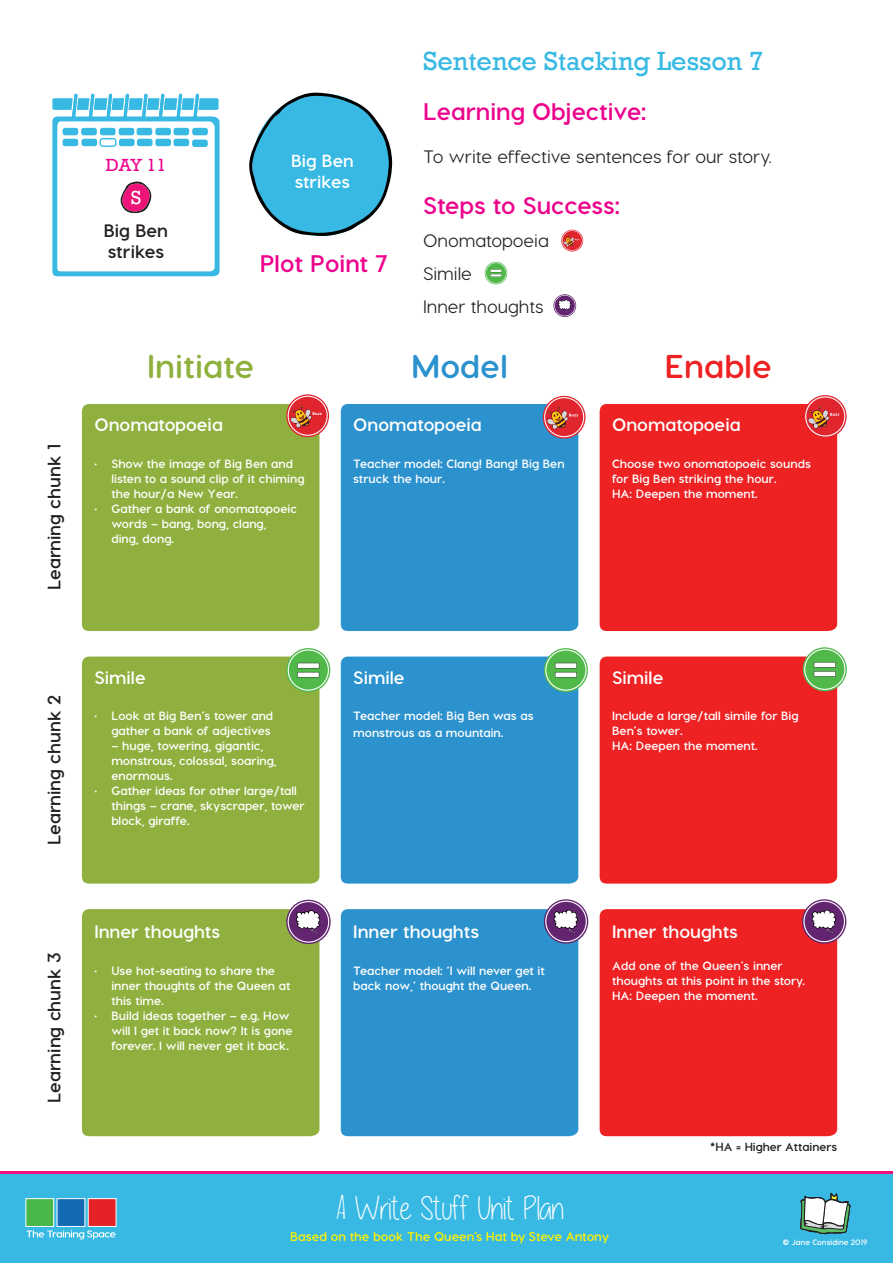
<style>
.page{position:relative;width:893px;height:1263px;background:#fff}
.page>*{position:absolute;margin:0;border:0;box-sizing:border-box;transform-origin:0 0}
.t1{font:700 33px "Visby Round CF";color:#8fb03e}
.t2{font:700 33px "Visby Round CF";color:#ee2123}
.t3{font:700 33px "Visby Round CF";color:#2c92ce}
.t4{font:32.7px "Alittlesunshine";color:#fff}
.t5{font:27px "Rockwell";color:#37b9e4}
.t6{font:700 24px "Visby CF";color:#ed028c}
.t7{font:700 18px "Visby CF";color:#fff}
.t8{font:500 18px "Visby CF";color:#231f20}
.t9{font:700 18px "Visby CF";color:#231f20}
.t10{font:18px "Rockwell";color:#ed028c}
.t11{font:700 17.55px/21px "Visby CF";color:#fff}
.t12{font:700 12.75px "Visby Round CF";color:#fff101}
.pp{font:700 12px/15px "Visby CF";color:#fff}
.t13{font:700 11.7px "Visby CF";color:#231f20}
.t14{font:700 7.8px "Visby Round CF";color:#fff}
.s1{font-family:"Amatic SC"}
</style>
<div class="page">
<div style="left:0;top:1171px;width:893px;height:89px;background:linear-gradient(to right,#ed1379,#ed1379)"></div>
<div style="left:0;top:1175px;width:893px;height:88px;background:#37b9e4"></div>
<svg style="left:26px;top:1230px;width:90px;height:9px"></svg>
<div style="left:26px;top:1198px;width:28px;height:29px;background:#49b748;border:1px solid #fff"></div>
<div style="left:57px;top:1198px;width:28px;height:29px;background:#156ab5;border:1px solid #fff"></div>
<div style="left:88px;top:1198px;width:28px;height:29px;background:#e42228;border:1px solid #fff"></div>
<svg style="left:800px;top:1193px;width:51px;height:41px"></svg>
<svg style="left:52px;top:94px;width:168px;height:182px"></svg>
<svg style="left:249px;top:92px;width:143px;height:144px"></svg>
<div style="left:82px;top:404px;width:237px;height:227px;background:#8fb03e"></div>
<div style="left:82px;top:656px;width:237px;height:228px;background:#8fb03e"></div>
<div style="left:82px;top:909px;width:237px;height:227px;background:#8fb03e"></div>
<div style="left:341px;top:404px;width:237px;height:227px;background:#2c92ce"></div>
<div style="left:341px;top:656px;width:237px;height:228px;background:#2c92ce"></div>
<svg style="left:286px;top:394px;width:43px;height:43px"></svg>
<svg style="left:288px;top:396px;width:40px;height:40px;background:#da635b"></svg>
<svg style="left:543px;top:396px;width:43px;height:43px"></svg>
<svg style="left:544px;top:397px;width:40px;height:40px;background:#d46161"></svg>
<svg style="left:286px;top:900px;width:45px;height:44px"></svg>
<svg style="left:288px;top:901px;width:41px;height:42px"></svg>
<div style="left:341px;top:909px;width:237px;height:227px;background:#2c92ce"></div>
<div style="left:600px;top:404px;width:237px;height:227px;background:#ee2123"></div>
<svg style="left:286px;top:648px;width:44px;height:44px"></svg>
<svg style="left:288px;top:649px;width:41px;height:42px"></svg>
<svg style="left:544px;top:648px;width:44px;height:44px"></svg>
<svg style="left:545px;top:649px;width:42px;height:42px"></svg>
<div style="left:600px;top:656px;width:237px;height:228px;background:#ee2123"></div>
<div style="left:600px;top:909px;width:237px;height:227px;background:#ee2123"></div>
<svg style="left:553px;top:294px;width:23px;height:23px"></svg>
<svg style="left:554px;top:295px;width:21px;height:21px"></svg>
<svg style="left:561px;top:230px;width:22px;height:22px"></svg>
<svg style="left:562px;top:230px;width:20px;height:21px"></svg>
<svg style="left:485px;top:262px;width:22px;height:22px"></svg>
<svg style="left:804px;top:395px;width:43px;height:43px"></svg>
<svg style="left:805px;top:396px;width:40px;height:40px;background:#dd5e5a"></svg>
<svg style="left:803px;top:647px;width:44px;height:44px"></svg>
<svg style="left:804px;top:649px;width:41px;height:41px"></svg>
<svg style="left:544px;top:899px;width:44px;height:45px"></svg>
<svg style="left:545px;top:900px;width:42px;height:42px"></svg>
<svg style="left:802px;top:899px;width:44px;height:45px"></svg>
<svg style="left:803px;top:900px;width:42px;height:42px"></svg>
<p class="t9" style="left:43px;top:590px;width:148px;rotate:-90deg">Learning chunk 1</p>
<p class="t10" style="left:106px;top:155px;width:62px">DAY 11</p>
<p class="t9" style="left:104px;top:219px;width:66px">Big Ben</p>
<p class="t9" style="left:108px;top:241px;width:58px">strikes</p>
<p class="t11" style="left:291px;top:150px;width:64px">Big Ben strikes</p>
<p class="t6" style="left:260px;top:249px;width:130px">Plot Point 7</p>
<p class="t5" style="left:423px;top:45px;width:342px">Sentence Stacking Lesson 7</p>
<p class="t6" style="left:423px;top:97px;width:225px">Learning Objective:</p>
<p class="t8" style="left:423px;top:146px;width:350px">To write effective sentences for our story.</p>
<p class="t6" style="left:423px;top:190px;width:199px">Steps to Success:</p>
<p class="t8" style="left:423px;top:229px;width:128px">Onomatopoeia</p>
<p class="t8" style="left:423px;top:262px;width:50px">Simile</p>
<p class="t8" style="left:423px;top:295px;width:122px">Inner thoughts</p>
<p class="t1" style="left:147px;top:346px;width:109px">Initiate</p>
<p class="t3" style="left:411px;top:346px;width:98px">Model</p>
<p class="t2" style="left:665px;top:346px;width:109px">Enable</p>
<p class="t7" style="left:94px;top:413px;width:130px">Onomatopoeia</p>
<p class="pp" style="left:111px;top:456px;width:195px;text-indent:-17px">• Show the image of Big Ben and listen to a sound clip of it chiming the hour/a New Year.</p>
<p class="pp" style="left:111px;top:501px;width:187px;text-indent:-17px">• Gather a bank of onomatopoeic words – bang, bong, clang, ding, dong.</p>
<p class="t7" style="left:353px;top:413px;width:130px">Onomatopoeia</p>
<p class="pp" style="left:353px;top:456px;width:213px">Teacher model: Clang! Bang! Big Ben struck the hour.</p>
<p class="t7" style="left:612px;top:413px;width:130px">Onomatopoeia</p>
<p class="pp" style="left:612px;top:456px;width:200px">Choose two onomatopoeic sounds for Big Ben striking the hour.</p>
<p class="pp" style="left:612px;top:486px;width:147px">HA: Deepen the moment.</p>
<p class="t9" style="left:43px;top:845px;width:152px;rotate:-90deg">Learning chunk 2</p>
<p class="t7" style="left:94px;top:666px;width:53px">Simile</p>
<p class="pp" style="left:94px;top:708px;width:180px;text-align:right">• Look at Big Ben’s tower and gather a bank of adjectives</p>
<p class="pp" style="left:111px;top:738px;width:167px">– huge, towering, gigantic, monstrous, colossal, soaring, enormous.</p>
<p class="pp" style="left:111px;top:783px;width:195px;text-indent:-17px">• Gather ideas for other large/tall things – crane, skyscraper, tower block, giraffe.</p>
<p class="t7" style="left:353px;top:666px;width:53px">Simile</p>
<p class="pp" style="left:353px;top:708px;width:182px;line-height:16.5px">Teacher model: Big Ben was as monstrous as a mountain.</p>
<p class="t7" style="left:612px;top:666px;width:53px">Simile</p>
<p class="pp" style="left:612px;top:708px;width:188px">Include a large/tall simile for Big<br>Ben’s tower.</p>
<p class="pp" style="left:612px;top:738px;width:147px">HA: Deepen the moment.</p>
<p class="t9" style="left:43px;top:1103px;width:153px;rotate:-90deg">Learning chunk 3</p>
<p class="t7" style="left:94px;top:921px;width:127px">Inner thoughts</p>
<p class="pp" style="left:111px;top:963px;width:180px;text-indent:-17px">• Use hot-seating to share the inner thoughts of the Queen at this time.</p>
<p class="pp" style="left:111px;top:1008px;width:183px;text-indent:-17px">• Build ideas together – e.g. How will I get it back now? It is gone forever. I will never get it back.</p>
<p class="t7" style="left:353px;top:921px;width:127px">Inner thoughts</p>
<p class="pp" style="left:353px;top:963px;width:193px">Teacher model: ‘I will never get it back now,’ thought the Queen.</p>
<p class="t7" style="left:612px;top:921px;width:127px">Inner thoughts</p>
<p class="pp" style="left:612px;top:958px;width:194px">Add one of the Queen’s inner thoughts at this point in the story.<br>HA: Deepen the moment.</p>
<p class="t13" style="left:710px;top:1140px;width:129px">*HA = Higher Attainers</p>
<h2 class="t4" style="left:335px;top:1191px;width:230px"><span class="s1">A</span> Write Stuff Unit Plan</h2>
<p class="t12" style="left:290px;top:1228px;width:320px">Based on the book The Queen’s Hat by Steve Antony</p>
<p class="t14" style="left:783px;top:1237px;width:86px">© Jane Considine 2019</p>
</div>
